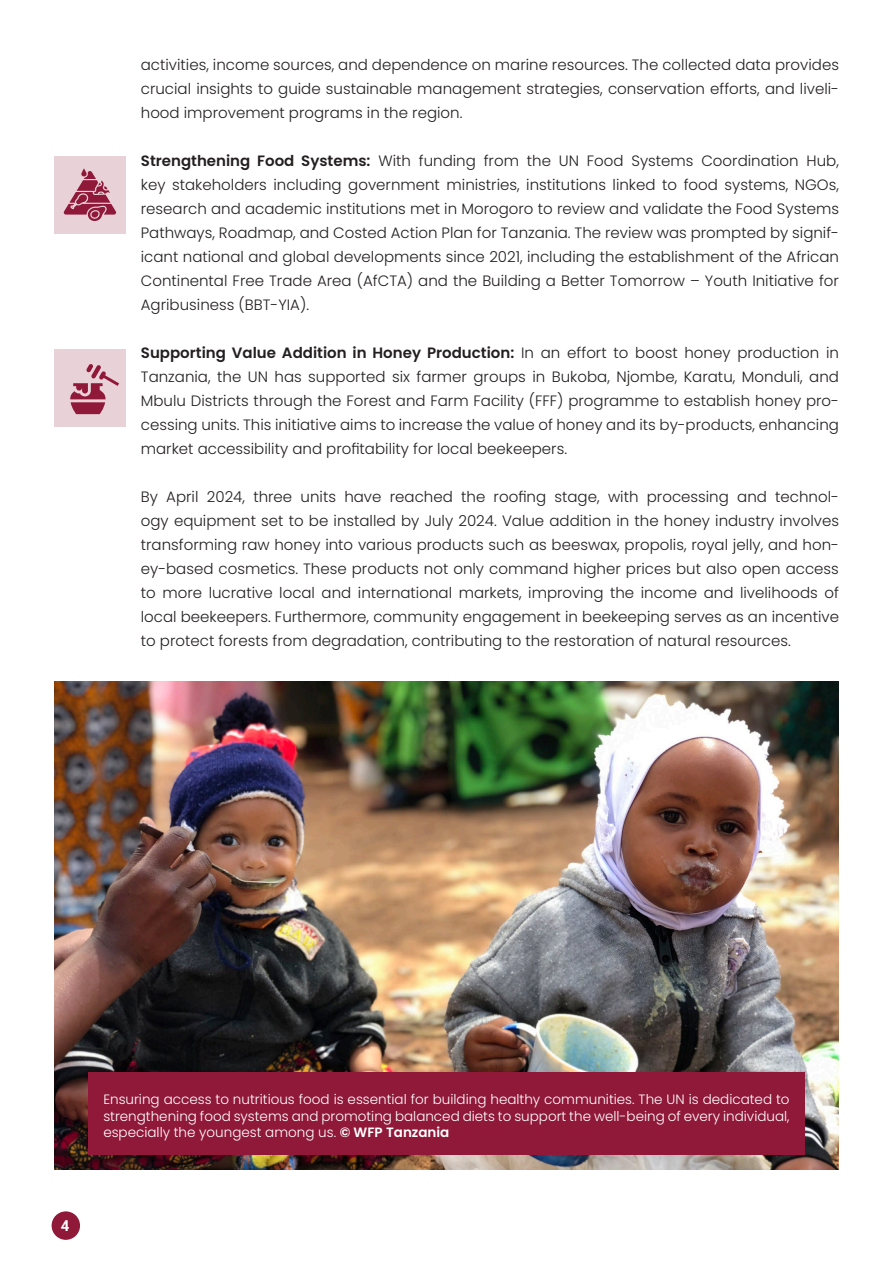
<style>
.page{position:relative;width:893px;height:1263px;background:#fff}
.page>*{position:absolute;margin:0;border:0;box-sizing:border-box;transform-origin:0 0}
.t1{font:300 15px/24px "Poppins";color:#231f20;text-align:justify}
.t2{font:700 15px "Roboto";color:#fff}
.t3{font:300 13.5px/16.2px "Poppins";color:#fff;text-align:justify}
.s1{font-weight:600}
</style>
<div class="page">
<div style="left:52px;top:1211px;width:28px;height:29px;background:#901839;border-radius:50%"></div>
<img style="left:54px;top:681px;width:785px;height:489px">
<div style="left:88px;top:1072px;width:717px;height:83px;background:#901839"></div>
<div style="left:54px;top:156px;width:72px;height:77px;background:#e8d1d7"></div>
<div style="left:54px;top:349px;width:72px;height:77px;background:#e8d1d7"></div>
<svg style="left:64px;top:168px;width:52px;height:53px"></svg>
<svg style="left:70px;top:364px;width:49px;height:50px"></svg>
<p class="t1" style="left:141px;top:53px;width:700px">activities, income sources, and dependence on marine resources. The collected data provides crucial insights to guide sustainable management strategies, conservation efforts, and liveli&shy;hood improvement programs in the region.</p>
<p class="t1" style="left:141px;top:149px;width:700px"><span class="s1">Strengthening Food Systems:</span> With funding from the UN Food Systems Coordination Hub, key stakeholders including government ministries, institutions linked to food systems, NGOs, research and academic institutions met in Morogoro to review and validate the Food Systems Pathways, Roadmap, and Costed Action Plan for Tanzania. The review was prompted by signif&shy;icant national and global developments since 2021, including the establishment of the African Continental Free Trade Area (AfCTA) and the Building a Better Tomorrow – Youth Initiative for Agribusiness (BBT-YIA).</p>
<p class="t1" style="left:141px;top:341px;width:700px"><span class="s1">Supporting Value Addition in Honey Production:</span> In an effort to boost honey production in Tanzania, the UN has supported six farmer groups in Bukoba, Njombe, Karatu, Monduli, and Mbulu Districts through the Forest and Farm Facility (FFF) programme to establish honey pro&shy;cessing units. This initiative aims to increase the value of honey and its by-products, enhancing market accessibility and profitability for local beekeepers.</p>
<p class="t1" style="left:141px;top:485px;width:700px">By April 2024, three units have reached the roofing stage, with processing and technol&shy;ogy equipment set to be installed by July 2024. Value addition in the honey industry involves transforming raw honey into various products such as beeswax, propolis, royal jelly, and hon&shy;ey-based cosmetics. These products not only command higher prices but also open access to more lucrative local and international markets, improving the income and livelihoods of local beekeepers. Furthermore, community engagement in beekeeping serves as an incentive to protect forests from degradation, contributing to the restoration of natural resources.</p>
<p class="t2" style="left:61px;top:1215px;width:10px">4</p>
<p class="t3" style="left:103px;top:1091px;width:688px">Ensuring access to nutritious food is essential for building healthy communities. The UN is dedicated to strengthening food systems and promoting balanced diets to support the well-being of every individual, especially the youngest among us. <span class="s1">© WFP Tanzania</span></p>
</div>
